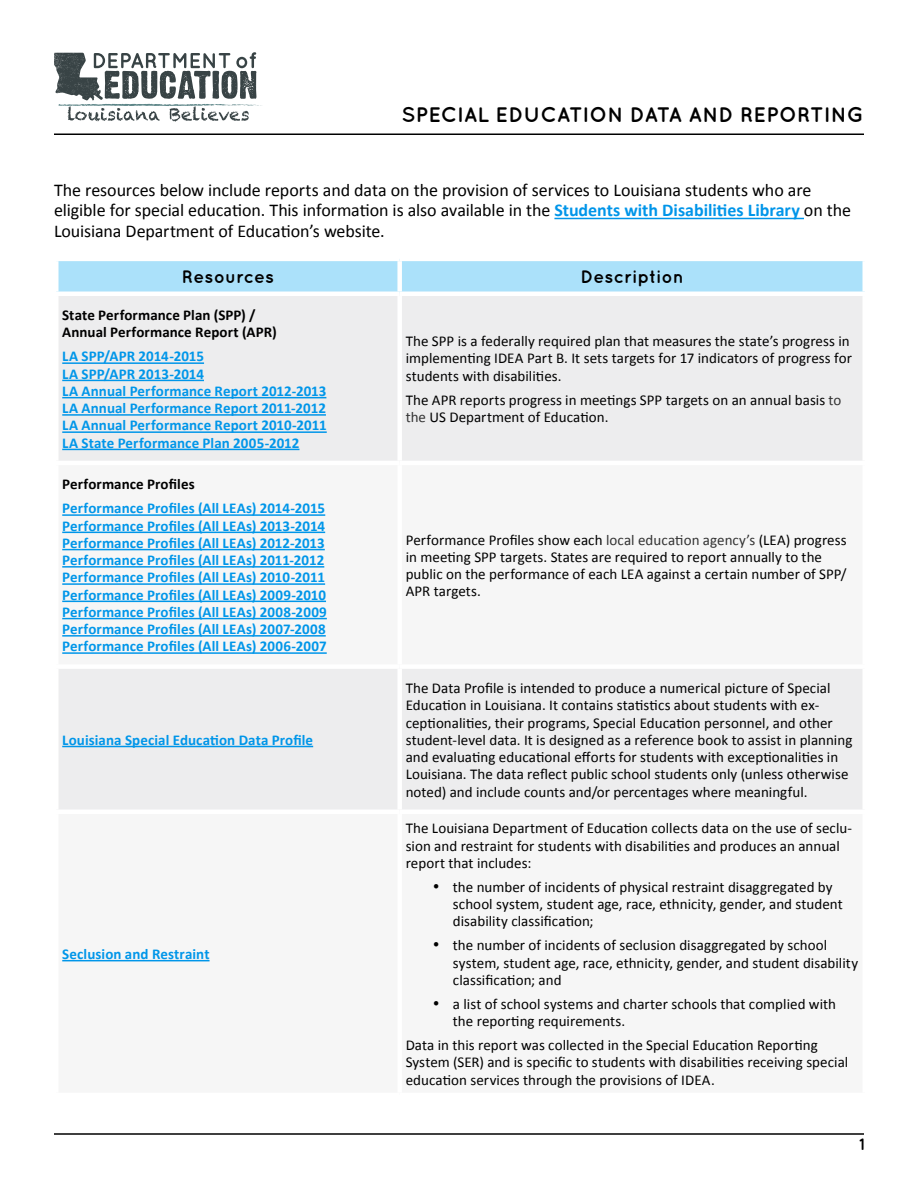
<style>
.page{position:relative;width:918px;height:1188px;background:#fff}
.page>*{position:absolute;margin:0;border:0;box-sizing:border-box;transform-origin:0 0}
.t1{font:700 21px "Quicksand";letter-spacing:.005em;color:#000}
.t2{font:18px/20.7px "Calibri";letter-spacing:-.005em;color:#000}
.t3{font:700 18px "Quicksand";letter-spacing:.005em;color:#000}
.t4{font:700 16.5px "Quicksand";color:#000}
.t5{font:15px/17.2px "Calibri";letter-spacing:.005em;color:#000}
.t6{font:700 15px "Calibri";letter-spacing:.005em;color:#0096e9}
.t7{font:700 15px "Calibri";letter-spacing:.005em;color:#000}
.s1{font-weight:700;color:#0095e9}
.s2{color:#333}
</style>
<div class="page">
<hr style="left:54px;top:1133px;width:810px;height:2px;background:#000">
<hr style="left:554px;top:218px;width:250px;height:1px;background:#0095e9">
<div style="left:58px;top:261px;width:804px;height:31px;background:#abe1fa"></div>
<div style="left:59px;top:296px;width:803px;height:165px;background:#ededee"></div>
<svg style="left:59px;top:514px;width:803px;height:448px;fill:#f6f6f6"></svg>
<div style="left:397px;top:261px;width:5px;height:31px;background:#fff"></div>
<div style="left:397px;top:296px;width:5px;height:165px;background:#fff"></div>
<div style="left:397px;top:669px;width:5px;height:141px;background:#fff"></div>
<div style="left:54px;top:664px;width:346px;height:5px;background:#fff"></div>
<div style="left:397px;top:465px;width:5px;height:199px;background:#fff"></div>
<div style="left:400px;top:664px;width:467px;height:5px;background:#fff"></div>
<hr style="left:54px;top:810px;width:346px;height:4px;background:#fff">
<hr style="left:400px;top:810px;width:467px;height:4px;background:#fff">
<div style="left:397px;top:814px;width:5px;height:279px;background:#fff"></div>
<hr style="left:62px;top:362px;width:142px;height:2px;background:#0096e9">
<hr style="left:62px;top:380px;width:142px;height:1px;background:#0096e9">
<hr style="left:62px;top:397px;width:264px;height:1px;background:#0096e9">
<hr style="left:62px;top:414px;width:264px;height:2px;background:#0096e9">
<hr style="left:62px;top:431px;width:265px;height:2px;background:#0096e9">
<hr style="left:62px;top:449px;width:237px;height:1px;background:#0096e9">
<hr style="left:62px;top:514px;width:263px;height:2px;background:#0096e9">
<hr style="left:62px;top:532px;width:263px;height:1px;background:#0096e9">
<hr style="left:62px;top:549px;width:263px;height:1px;background:#0096e9">
<hr style="left:62px;top:566px;width:262px;height:2px;background:#0096e9">
<hr style="left:62px;top:583px;width:263px;height:2px;background:#0096e9">
<hr style="left:62px;top:601px;width:264px;height:1px;background:#0096e9">
<hr style="left:62px;top:618px;width:265px;height:1px;background:#0096e9">
<hr style="left:62px;top:635px;width:264px;height:2px;background:#0096e9">
<hr style="left:62px;top:652px;width:265px;height:2px;background:#0096e9">
<hr style="left:62px;top:746px;width:251px;height:1px;background:#0096e9">
<hr style="left:62px;top:960px;width:148px;height:1px;background:#0096e9">
<svg style="left:54px;top:52px;width:202px;height:70px"></svg>
<img style="left:58px;top:104px;width:94px;height:2px">
<hr style="left:54px;top:134px;width:810px;height:1px;background:#000">
<p class="t1" style="left:401px;top:102px;width:464px">SPECIAL EDUCATION DATA AND REPORTING</p>
<p class="t2" style="left:54px;top:179px;width:799px">The resources below include reports and data on the provision of services to Louisiana students who are eligible for special education. This information is also available in the <span class="s1">Students with Disabilities Library</span> on the<br>Louisiana Department of Education’s website.</p>
<p class="t3" style="left:182px;top:266px;width:93px">Resources</p>
<p class="t3" style="left:581px;top:266px;width:105px">Description</p>
<p class="t7" style="left:62px;top:306px;width:195px">State Performance Plan (SPP) /</p>
<p class="t7" style="left:62px;top:323px;width:216px">Annual Performance Report (APR)</p>
<p class="t6" style="left:62px;top:347px;width:143px">LA SPP/APR 2014-2015</p>
<p class="t6" style="left:62px;top:364px;width:143px">LA SPP/APR 2013-2014</p>
<p class="t6" style="left:62px;top:381px;width:266px">LA Annual Performance Report 2012-2013</p>
<p class="t6" style="left:62px;top:399px;width:265px">LA Annual Performance Report 2011-2012</p>
<p class="t6" style="left:62px;top:416px;width:266px">LA Annual Performance Report 2010-2011</p>
<p class="t6" style="left:62px;top:433px;width:239px">LA State Performance Plan 2005-2012</p>
<p class="t5" style="left:406px;top:333px;width:448px">The SPP is a federally required plan that measures the state’s progress in implementing IDEA Part B. It sets targets for 17 indicators of progress for students with disabilities.</p>
<p class="t5" style="left:406px;top:391px;width:437px">The APR reports progress in meetings SPP targets on an annual basis <span class="s2">to the</span> US Department of Education.</p>
<p class="t7" style="left:62px;top:475px;width:134px">Performance Profiles</p>
<p class="t6" style="left:62px;top:499px;width:265px">Performance Profiles (All LEAs) 2014-2015</p>
<p class="t6" style="left:62px;top:516px;width:264px">Performance Profiles (All LEAs) 2013-2014</p>
<p class="t6" style="left:62px;top:533px;width:264px">Performance Profiles (All LEAs) 2012-2013</p>
<p class="t6" style="left:62px;top:551px;width:264px">Performance Profiles (All LEAs) 2011-2012</p>
<p class="t6" style="left:62px;top:568px;width:264px">Performance Profiles (All LEAs) 2010-2011</p>
<p class="t6" style="left:62px;top:585px;width:265px">Performance Profiles (All LEAs) 2009-2010</p>
<p class="t6" style="left:62px;top:602px;width:266px">Performance Profiles (All LEAs) 2008-2009</p>
<p class="t6" style="left:62px;top:620px;width:265px">Performance Profiles (All LEAs) 2007-2008</p>
<p class="t6" style="left:62px;top:637px;width:266px">Performance Profiles (All LEAs) 2006-2007</p>
<p class="t6" style="left:62px;top:730px;width:252px">Louisiana Special Education Data Profile</p>
<p class="t6" style="left:62px;top:944px;width:149px">Seclusion and Restraint</p>
<p class="t5" style="left:406px;top:531px;width:442px">Performance Profiles show each <span class="s2">local education agency’s</span> (LEA) progress in meeting SPP targets. States are required to report annually to the public on the performance of each LEA against a certain number of SPP/ APR targets.</p>
<p class="t5" style="left:406px;top:680px;width:448px">The Data Profile is intended to produce a numerical picture of Special Education in Louisiana. It contains statistics about students with ex&shy;ceptionalities, their programs, Special Education personnel, and other student-level data. It is designed as a reference book to assist in planning and evaluating educational efforts for students with exceptionalities in Louisiana. The data reflect public school students only (unless otherwise noted) and include counts and/or percentages where meaningful.</p>
<p class="t5" style="left:406px;top:820px;width:448px">The Louisiana Department of Education collects data on the use of seclu&shy;sion and restraint for students with disabilities and produces an annual report that includes:</p>
<p class="t5" style="left:453px;top:878px;width:391px;text-indent:-20px">• the number of incidents of physical restraint disaggregated by school system, student age, race, ethnicity, gender, and student disability classification;</p>
<p class="t5" style="left:453px;top:937px;width:407px;text-indent:-20px">• the number of incidents of seclusion disaggregated by school system, student age, race, ethnicity, gender, and student disability classification; and</p>
<p class="t5" style="left:453px;top:995px;width:385px;text-indent:-20px">• a list of school systems and charter schools that complied with the reporting requirements.</p>
<p class="t5" style="left:406px;top:1037px;width:444px">Data in this report was collected in the Special Education Reporting<br>System (SER) and is specific to students with disabilities receiving special education services through the provisions of IDEA.</p>
<p class="t4" style="left:859px;top:1134px;width:7px">1</p>
</div>
